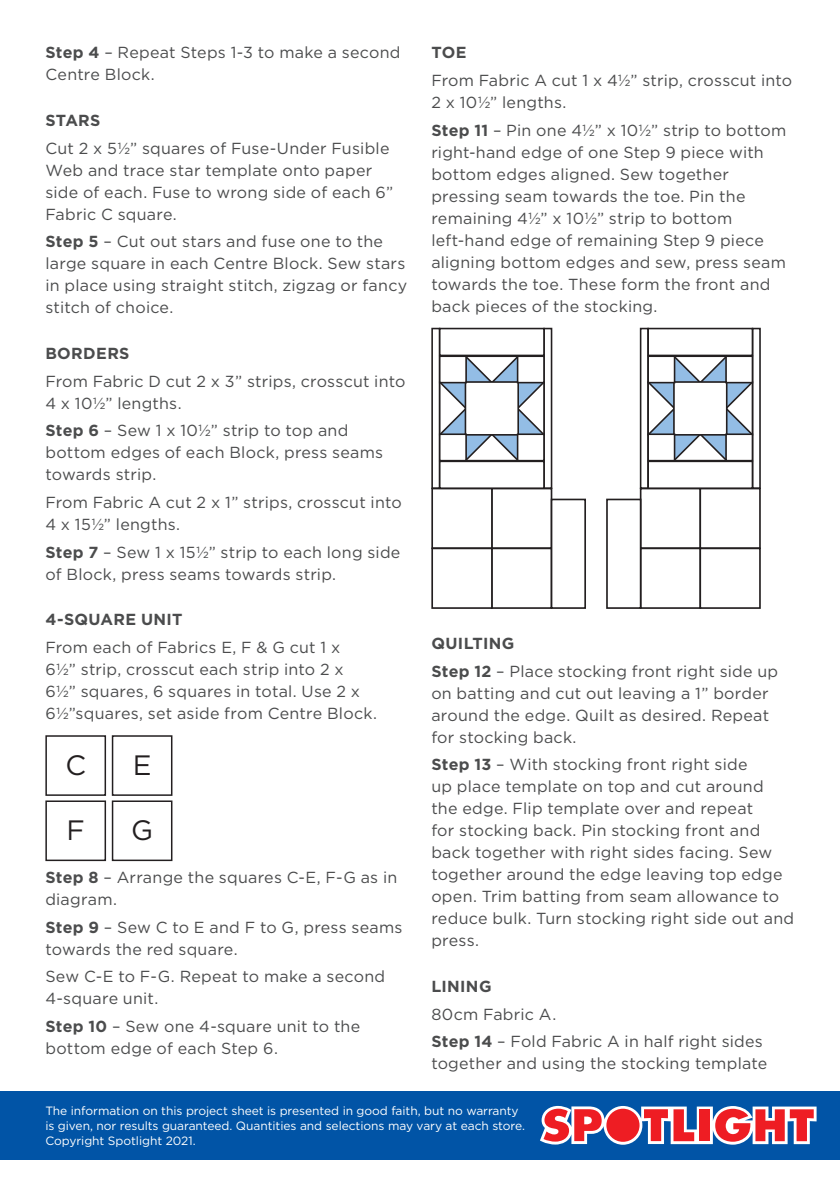
<style>
.page{position:relative;width:840px;height:1191px;background:#fff}
.page>*{position:absolute;margin:0;border:0;box-sizing:border-box;transform-origin:0 0}
.t1{font:28px "Gotham";color:#231f20}
.t2{font:16px/22px "Gotham";letter-spacing:.015em;color:#4b4c4d}
.t3{font:700 16px "Gotham";letter-spacing:.025em;color:#4b4c4d}
.t4{font:12px/15px "Gotham";letter-spacing:-.005em;color:#fff}
.s1{font-weight:700}
</style>
<div class="page">
<div style="left:45px;top:735px;width:61px;height:61px;border:2px solid #231f20"></div>
<div style="left:45px;top:800px;width:61px;height:61px;border:2px solid #231f20"></div>
<div style="left:112px;top:735px;width:60px;height:61px;border:2px solid #231f20"></div>
<div style="left:112px;top:800px;width:60px;height:61px;border:2px solid #231f20"></div>
<div style="left:751px;top:328px;width:9px;height:161px;border:2px solid #231f20"></div>
<div style="left:639px;top:328px;width:9px;height:161px;border:2px solid #231f20"></div>
<div style="left:639px;top:547px;width:61px;height:62px;border:2px solid #231f20"></div>
<div style="left:699px;top:488px;width:61px;height:61px;border:2px solid #231f20"></div>
<div style="left:699px;top:547px;width:61px;height:62px;border:2px solid #231f20"></div>
<div style="left:605px;top:498px;width:36px;height:111px;border:2px solid #231f20"></div>
<svg style="left:645px;top:352px;width:109px;height:112px"></svg>
<div style="left:673px;top:382px;width:53px;height:53px;background:#fff"></div>
<div style="left:672px;top:381px;width:55px;height:54px;border:2px solid #231f20"></div>
<div style="left:647px;top:356px;width:27px;height:26px;background:#fff"></div>
<div style="left:647px;top:355px;width:28px;height:28px;border:2px solid #231f20"></div>
<div style="left:725px;top:356px;width:27px;height:26px;background:#fff"></div>
<div style="left:724px;top:355px;width:28px;height:28px;border:2px solid #231f20"></div>
<div style="left:647px;top:434px;width:27px;height:26px;background:#fff"></div>
<div style="left:647px;top:433px;width:28px;height:28px;border:2px solid #231f20"></div>
<div style="left:725px;top:434px;width:27px;height:26px;background:#fff"></div>
<div style="left:724px;top:433px;width:28px;height:28px;border:2px solid #231f20"></div>
<div style="left:647px;top:328px;width:105px;height:27px;background:#fff"></div>
<div style="left:647px;top:328px;width:105px;height:28px;border:2px solid #231f20"></div>
<div style="left:647px;top:461px;width:105px;height:27px;background:#fff"></div>
<div style="left:647px;top:460px;width:105px;height:29px;border:2px solid #231f20"></div>
<div style="left:431px;top:328px;width:9px;height:161px;border:2px solid #231f20"></div>
<div style="left:543px;top:328px;width:9px;height:161px;border:2px solid #231f20"></div>
<div style="left:490px;top:488px;width:62px;height:61px;border:2px solid #231f20"></div>
<div style="left:490px;top:547px;width:62px;height:62px;border:2px solid #231f20"></div>
<div style="left:431px;top:488px;width:61px;height:61px;border:2px solid #231f20"></div>
<div style="left:431px;top:547px;width:61px;height:62px;border:2px solid #231f20"></div>
<div style="left:550px;top:498px;width:35px;height:111px;border:2px solid #231f20"></div>
<svg style="left:437px;top:352px;width:109px;height:112px"></svg>
<div style="left:465px;top:382px;width:53px;height:53px;background:#fff"></div>
<div style="left:464px;top:381px;width:54px;height:54px;border:2px solid #231f20"></div>
<div style="left:517px;top:356px;width:26px;height:26px;background:#fff"></div>
<div style="left:516px;top:355px;width:28px;height:28px;border:2px solid #231f20"></div>
<div style="left:439px;top:356px;width:27px;height:26px;background:#fff"></div>
<div style="left:438px;top:355px;width:28px;height:28px;border:2px solid #231f20"></div>
<div style="left:517px;top:434px;width:26px;height:26px;background:#fff"></div>
<div style="left:516px;top:433px;width:28px;height:28px;border:2px solid #231f20"></div>
<div style="left:439px;top:434px;width:27px;height:26px;background:#fff"></div>
<div style="left:438px;top:433px;width:28px;height:28px;border:2px solid #231f20"></div>
<div style="left:439px;top:328px;width:104px;height:27px;background:#fff"></div>
<div style="left:438px;top:328px;width:106px;height:28px;border:2px solid #231f20"></div>
<div style="left:439px;top:461px;width:104px;height:27px;background:#fff"></div>
<div style="left:438px;top:460px;width:106px;height:29px;border:2px solid #231f20"></div>
<div style="left:0;top:1090px;width:839px;height:69px;background:#0154a6"></div>
<svg style="left:540px;top:1106px;width:276px;height:38px;background:#c77183"></svg>
<p class="t2" style="left:45px;top:41px;width:356px"><span class="s1">Step 4</span> – Repeat Steps 1-3 to make a second<br>Centre Block.</p>
<p class="t3" style="left:45px;top:110px;width:56px">STARS</p>
<p class="t2" style="left:45px;top:136px;width:349px">Cut 2 x 5½” squares of Fuse-Under Fusible Web and trace star template onto paper side of each. Fuse to wrong side of each 6” Fabric C square.</p>
<p class="t2" style="left:45px;top:230px;width:363px"><span class="s1">Step 5</span> – Cut out stars and fuse one to the large square in each Centre Block. Sew stars in place using straight stitch, zigzag or fancy stitch of choice.</p>
<p class="t3" style="left:45px;top:343px;width:86px">BORDERS</p>
<p class="t2" style="left:45px;top:369px;width:361px">From Fabric D cut 2 x 3” strips, crosscut into<br>4 x 10½” lengths.</p>
<p class="t2" style="left:45px;top:419px;width:339px"><span class="s1">Step 6</span> – Sew 1 x 10½” strip to top and bottom edges of each Block, press seams towards strip.</p>
<p class="t2" style="left:45px;top:491px;width:357px">From Fabric A cut 2 x 1” strips, crosscut into<br>4 x 15½” lengths.</p>
<p class="t2" style="left:45px;top:540px;width:356px"><span class="s1">Step 7</span> – Sew 1 x 15½” strip to each long side of Block, press seams towards strip.</p>
<p class="t3" style="left:45px;top:609px;width:138px">4-SQUARE UNIT</p>
<p class="t2" style="left:45px;top:636px;width:333px">From each of Fabrics E, F &amp; G cut 1 x<br>6½” strip, crosscut each strip into 2 x 6½” squares, 6 squares in total. Use 2 x 6½”squares, set aside from Centre Block.</p>
<h1 class="t1" style="left:65px;top:747px;width:22px">C</h1>
<p class="t3" style="left:431px;top:42px;width:37px">TOE</p>
<p class="t2" style="left:431px;top:69px;width:362px">From Fabric A cut 1 x 4½” strip, crosscut into<br>2 x 10½” lengths.</p>
<p class="t2" style="left:431px;top:118px;width:356px"><span class="s1">Step 11</span> – Pin one 4½” x 10½” strip to bottom right-hand edge of one Step 9 piece with bottom edges aligned. Sew together pressing seam towards the toe. Pin the remaining 4½” x 10½” strip to bottom left-hand edge of remaining Step 9 piece aligning bottom edges and sew, press seam towards the toe. These form the front and back pieces of the stocking.</p>
<p class="t2" style="left:431px;top:629px;width:348px;line-height:27.6px"><span class="s1">QUILTING<br>Step 12</span> – Place stocking front right side up</p>
<p class="t2" style="left:431px;top:681px;width:339px;text-align:justify">on batting and cut out leaving a 1” border around the edge. Quilt as desired. Repeat for stocking back.</p>
<p class="t2" style="left:431px;top:753px;width:364px"><span class="s1">Step 13</span> – With stocking front right side<br>up place template on top and cut around<br>the edge. Flip template over and repeat<br>for stocking back. Pin stocking front and back together with right sides facing. Sew together around the edge leaving top edge open. Trim batting from seam allowance to reduce bulk. Turn stocking right side out and press.</p>
<p class="t3" style="left:431px;top:975px;width:62px">LINING</p>
<p class="t2" style="left:431px;top:1000px;width:333px;line-height:27.6px">80cm Fabric A.<br><span class="s1">Step 14</span> – Fold Fabric A in half right sides</p>
<p class="t2" style="left:431px;top:1052px;width:337px">together and using the stocking template</p>
<p class="t4" style="left:45px;top:1103px;width:481px">The information on this project sheet is presented in good faith, but no warranty is given, nor results guaranteed. Quantities and selections may vary at each store.<br>Copyright Spotlight 2021.</p>
<h1 class="t1" style="left:133px;top:747px;width:20px">E</h1>
<h1 class="t1" style="left:131px;top:812px;width:23px">G</h1>
<p class="t2" style="left:45px;top:866px;width:353px"><span class="s1">Step 8</span> – Arrange the squares C-E, F-G as in diagram.</p>
<p class="t2" style="left:45px;top:915px;width:358px"><span class="s1">Step 9</span> – Sew C to E and F to G, press seams towards the red square.</p>
<p class="t2" style="left:45px;top:965px;width:341px">Sew C-E to F-G. Repeat to make a second<br>4-square unit.</p>
<p class="t2" style="left:45px;top:1015px;width:316px"><span class="s1">Step 10</span> – Sew one 4-square unit to the bottom edge of each Step 6.</p>
<h1 class="t1" style="left:66px;top:812px;width:20px">F</h1>
</div>
